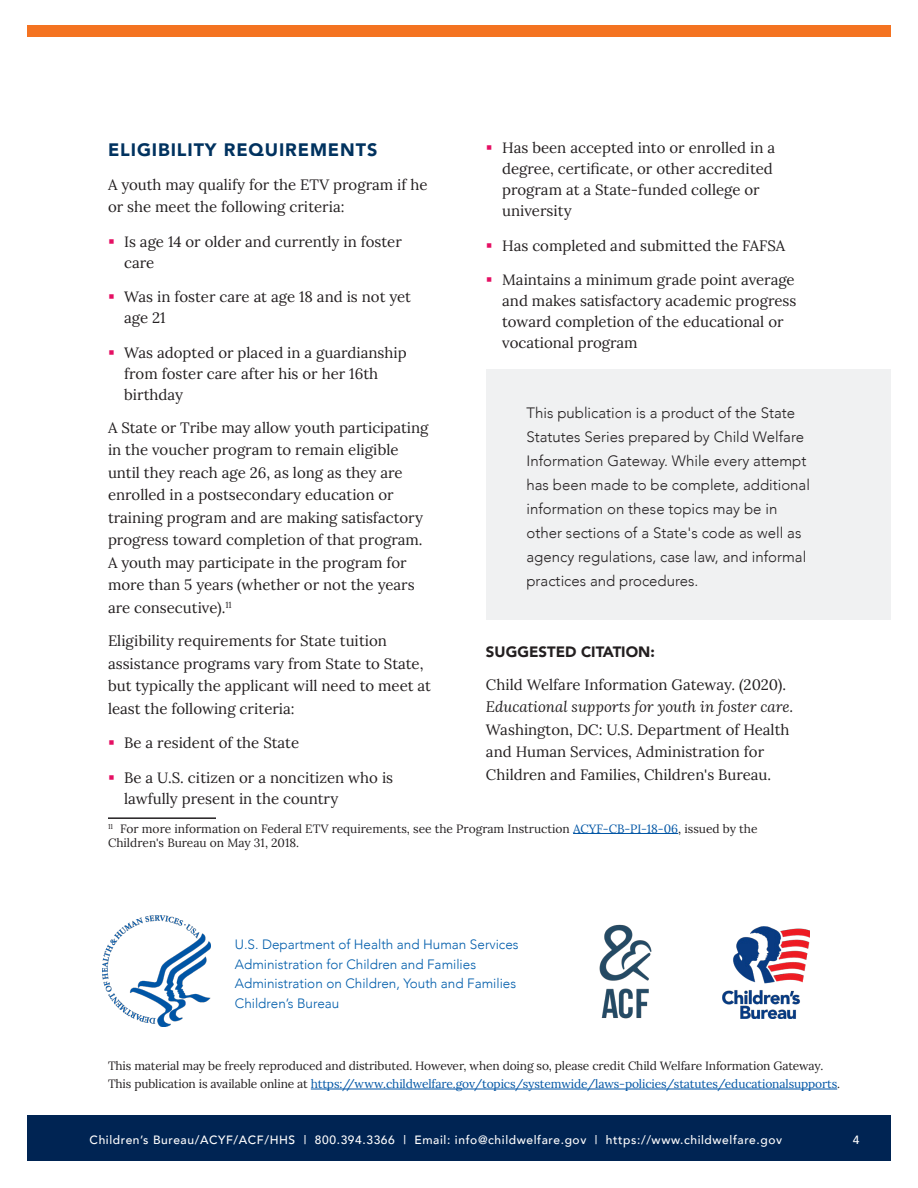
<style>
.page{position:relative;width:918px;height:1188px;background:#fff}
.page>*{position:absolute;margin:0;border:0;box-sizing:border-box;transform-origin:0 0}
.t1{font:900 18px "Avenir";letter-spacing:.05em;color:#00325f}
.t2{font:15px/22.5px "Lora";color:#231f20}
.t3{font:300 15px/24px "Avenir";color:#231f20}
.t4{font:900 15px "Avenir";color:#231f20}
.t5{font:300 13.5px/19.5px "Avenir";color:#015dab}
.t6{font:12px/14.4px "Lora";letter-spacing:-.01em;color:#231f20}
.t7{font:500 12px "Avenir";letter-spacing:.05em;color:#fff}
.s1{color:#0155a5}
.s2{font-style:italic}
</style>
<div class="page">
<div style="left:27px;top:1116px;width:864px;height:45px;background:#002453"></div>
<div style="left:27px;top:26px;width:864px;height:12px;background:#f47321"></div>
<hr style="left:108px;top:817px;width:108px;height:2px;background:#231f20">
<hr style="left:573px;top:833px;width:105px;height:1px;background:#0155a5">
<div style="left:486px;top:369px;width:405px;height:251px;background:#f0f1f2"></div>
<img style="left:722px;top:927px;width:88px;height:92px">
<img style="left:102px;top:916px;width:108px;height:111px">
<img style="left:599px;top:924px;width:53px;height:95px">
<hr style="left:311px;top:1089px;width:526px;height:1px;background:#0155a5">
<p class="t2" style="left:502px;top:137px;width:275px;line-height:21px">Has been accepted into or enrolled in a degree, certificate, or other accredited program at a State-funded college or university</p>
<p class="t2" style="left:502px;top:233px;width:285px">Has completed and submitted the FAFSA</p>
<p class="t2" style="left:502px;top:269px;width:296px;line-height:21px">Maintains a minimum grade point average and makes satisfactory academic progress toward completion of the educational or vocational program</p>
<h2 class="t1" style="left:108px;top:135px;width:271px">ELIGIBILITY REQUIREMENTS</h2>
<p class="t2" style="left:108px;top:172px;width:321px">A youth may qualify for the ETV program if he or she meet the following criteria:</p>
<p class="t2" style="left:124px;top:230px;width:279px;line-height:21px">Is age 14 or older and currently in foster care</p>
<p class="t2" style="left:124px;top:285px;width:288px;line-height:21px">Was in foster care at age 18 and is not yet age 21</p>
<p class="t2" style="left:124px;top:341px;width:284px;line-height:21px">Was adopted or placed in a guardianship from foster care after his or her 16th birthday</p>
<p class="t2" style="left:108px;top:415px;width:322px">A State or Tribe may allow youth participating in the voucher program to remain eligible until they reach age 26, as long as they are enrolled in a postsecondary education or training program and are making satisfactory progress toward completion of that program.<br>A youth may participate in the program for more than 5 years (whether or not the years are consecutive).<sup>11</sup></p>
<p class="t2" style="left:108px;top:629px;width:324px">Eligibility requirements for State tuition assistance programs vary from State to State, but typically the applicant will need to meet at least the following criteria:</p>
<p class="t2" style="left:124px;top:731px;width:176px">Be a resident of the State</p>
<p class="t2" style="left:124px;top:766px;width:270px;line-height:21px">Be a U.S. citizen or a noncitizen who is lawfully present in the country</p>
<p class="t6" style="left:108px;top:820px;width:651px"><sup>11</sup> For more information on Federal ETV requirements, see the Program Instruction <span class="s1">ACYF-CB-PI-18-06</span>, issued by the<br>Children's Bureau on May 31, 2018.</p>
<p class="t3" style="left:526px;top:401px;width:285px">This publication is a product of the State Statutes Series prepared by Child Welfare Information Gateway. While every attempt has been made to be complete, additional information on these topics may be in other sections of a State's code as well as agency regulations, case law, and informal practices and procedures.</p>
<h3 class="t4" style="left:486px;top:639px;width:170px">SUGGESTED CITATION:</h3>
<p class="t2" style="left:486px;top:672px;width:309px">Child Welfare Information Gateway. (2020).<br><span class="s2">Educational supports for youth in foster care.<br></span>Washington, DC: U.S. Department of Health and Human Services, Administration for Children and Families, Children's Bureau.</p>
<p class="t5" style="left:235px;top:935px;width:285px">U.S. Department of Health and Human Services Administration for Children and Families Administration on Children, Youth and Families Children’s Bureau</p>
<p class="t6" style="left:108px;top:1056px;width:734px;line-height:18px">This material may be freely reproduced and distributed. However, when doing so, please credit Child Welfare Information Gateway.<br>This publication is available online at <span class="s1">https://www.childwelfare.gov/topics/systemwide/laws-policies/statutes/educationalsupports</span>.</p>
<p class="t7" style="left:90px;top:1130px;width:694px">Children’s Bureau/ACYF/ACF/HHS | 800.394.3366 | Email: info@childwelfare.gov | https://www.childwelfare.gov</p>
<p class="t7" style="left:853px;top:1130px;width:8px">4</p>
</div>
